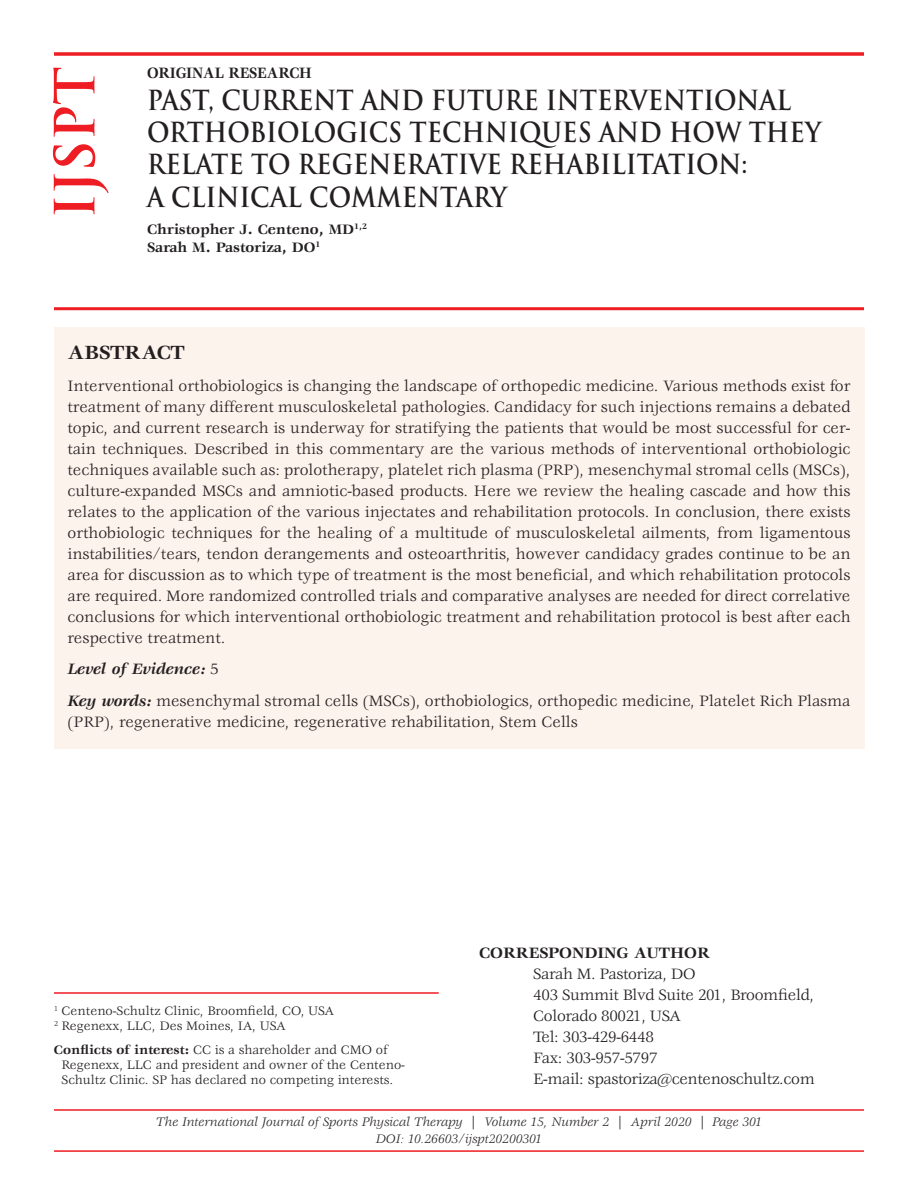
<style>
.page{position:relative;width:918px;height:1188px;background:#fff}
.page>*{position:absolute;margin:0;border:0;box-sizing:border-box;transform-origin:0 0}
.t1{font:700 54px "Trajan Pro";color:#ee1d23}
.t2{font:700 27px/32.2px "Trajan Pro";color:#231f20;scale:.9 1}
.t3{font:700 21px "Veljovic Std";color:#231f20}
.t4{font:16.5px/21px "Veljovic Std";color:#231f20;text-align:justify}
.t5{font:16.5px/21px "Veljovic Std";letter-spacing:-.02em;color:#231f20}
.t6{font:700 16.5px "Veljovic Std";color:#231f20}
.t7{font:700 16.5px "Veljovic Std";color:#231f20;scale:.9 1}
.t8{font:700 15px/18px "Veljovic Std";color:#231f20}
.t9{font:13.5px/15px "Veljovic Std";color:#231f20}
.t10{font:italic 13.5px/16.5px "Veljovic Std";color:#231f20;text-align:center}
.s1{font-weight:700;font-style:italic}
.s2{font-weight:700}
</style>
<div class="page">
<div style="left:54px;top:327px;width:810px;height:421px;background:#fdf3ed"></div>
<hr style="left:54px;top:52px;width:810px;height:3px;background:#ee1d23">
<hr style="left:54px;top:992px;width:385px;height:2px;background:#ee1d23">
<hr style="left:54px;top:307px;width:810px;height:3px;background:#ee1d23">
<hr style="left:54px;top:1109px;width:810px;height:2px;background:#ee1d23">
<hr style="left:54px;top:1150px;width:810px;height:2px;background:#ee1d23">
<h1 class="t1" style="left:53px;top:219px;width:154px;rotate:-90deg">IJSPT</h1>
<p class="t7" style="left:147px;top:66px;width:185px">ORIGINAL RESEARCH</p>
<h2 class="t2" style="left:147px;top:87px;width:751px">PAST, CURRENT AND FUTURE INTERVENTIONAL ORTHOBIOLOGICS TECHNIQUES AND HOW THEY RELATE TO REGENERATIVE REHABILITATION:<br>A CLINICAL COMMENTARY</h2>
<p class="t8" style="left:147px;top:221px;width:222px">Christopher J. Centeno, MD<sup>1,2<br></sup>Sarah M. Pastoriza, DO<sup>1</sup></p>
<p class="t3" style="left:68px;top:344px;width:119px">ABSTRACT</p>
<p class="t4" style="left:68px;top:376px;width:785px">Interventional orthobiologics is changing the landscape of orthopedic medicine. Various methods exist for treatment of many different musculoskeletal pathologies. Candidacy for such injections remains a debated topic, and current research is underway for stratifying the patients that would be most successful for cer&shy;tain techniques. Described in this commentary are the various methods of interventional orthobiologic techniques available such as: prolotherapy, platelet rich plasma (PRP), mesenchymal stromal cells (MSCs), culture-expanded MSCs and amniotic-based products. Here we review the healing cascade and how this relates to the application of the various injectates and rehabilitation protocols. In conclusion, there exists orthobiologic techniques for the healing of a multitude of musculoskeletal ailments, from ligamentous instabilities/tears, tendon derangements and osteoarthritis, however candidacy grades continue to be an area for discussion as to which type of treatment is the most beneficial, and which rehabilitation protocols are required. More randomized controlled trials and comparative analyses are needed for direct correlative conclusions for which interventional orthobiologic treatment and rehabilitation protocol is best after each respective treatment.</p>
<p class="t4" style="left:68px;top:655px;width:785px;line-height:31.5px"><span class="s1">Level of Evidence:</span> 5<br><span class="s1">Key words:</span> mesenchymal stromal cells (MSCs), orthobiologics, orthopedic medicine, Platelet Rich Plasma</p>
<p class="t4" style="left:68px;top:712px;width:512px">(PRP), regenerative medicine, regenerative rehabilitation, Stem Cells</p>
<p class="t6" style="left:479px;top:947px;width:232px">CORRESPONDING AUTHOR</p>
<p class="t5" style="left:533px;top:965px;width:283px">Sarah M. Pastoriza, DO<br>403 Summit Blvd Suite 201, Broomfield,<br>Colorado 80021, USA<br>Tel: 303-429-6448<br>Fax: 303-957-5797<br>E-mail: spastoriza@centenoschultz.com</p>
<p class="t10" style="left:156px;top:1115px;width:608px">The International Journal of Sports Physical Therapy | Volume 15, Number 2 | April 2020 | Page 301<br>DOI: 10.26603/ijspt20200301</p>
<p class="t9" style="left:54px;top:1005px;width:281px"><sup>1</sup> Centeno-Schultz Clinic, Broomfield, CO, USA<br><sup>2</sup> Regenexx, LLC, Des Moines, IA, USA</p>
<p class="t9" style="left:62px;top:1044px;width:345px;text-indent:-8px"><span class="s2">Conflicts of interest:</span> CC is a shareholder and CMO of<br>Regenexx, LLC and president and owner of the Centeno-<br>Schultz Clinic. SP has declared no competing interests.</p>
</div>
